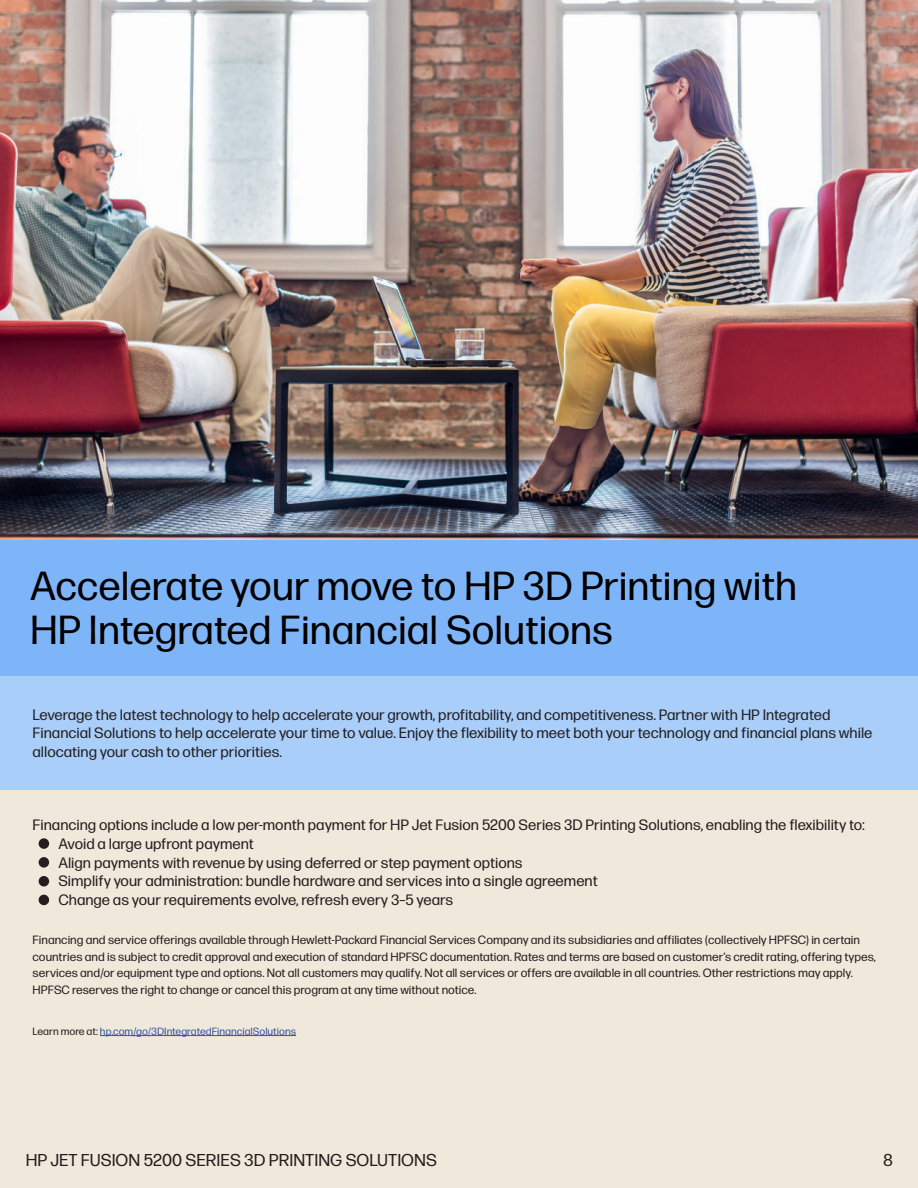
<style>
.page{position:relative;width:918px;height:1188px;background:#f0e8da}
.page>*{position:absolute;margin:0;border:0;box-sizing:border-box;transform-origin:0 0}
.t1{font:40.5px/44.2px "Forma DJR Micro";color:#000}
.t2{font:17.1px "Forma DJR Micro";color:#231f20}
.t3{font:15px/18.8px "Forma DJR Micro";color:#231f20}
.t4{font:12px/16.5px "Forma DJR Micro";color:#231f20}
.t5{font:10.5px "Forma DJR Micro";color:#3853a2}
.s1{color:#231f20}
</style>
<div class="page">
<div style="left:0;top:539px;width:918px;height:138px;background:#7eb5f8"></div>
<div style="left:0;top:677px;width:918px;height:113px;background:#a9cefa"></div>
<hr style="left:100px;top:1035px;width:196px;height:1px;background:#3853a2">
<div style="left:39px;top:838px;width:10px;height:11px;background:#231f20;border-radius:50%"></div>
<div style="left:39px;top:857px;width:10px;height:11px;background:#231f20;border-radius:50%"></div>
<div style="left:39px;top:876px;width:10px;height:11px;background:#231f20;border-radius:50%"></div>
<div style="left:39px;top:895px;width:10px;height:10px;background:#231f20;border-radius:50%"></div>
<img style="left:0;top:0;width:918px;height:539px">
<h1 class="t1" style="left:30px;top:561px;width:768px">Accelerate your move to HP 3D Printing with<br>HP Integrated Financial Solutions</h1>
<p class="t3" style="left:33px;top:704px;width:841px">Leverage the latest technology to help accelerate your growth, profitability, and competitiveness. Partner with HP Integrated<br>Financial Solutions to help accelerate your time to value. Enjoy the flexibility to meet both your technology and financial plans while allocating your cash to other priorities.</p>
<p class="t3" style="left:59px;top:815px;width:808px;text-indent:-26px">Financing options include a low per-month payment for HP Jet Fusion 5200 Series 3D Printing Solutions, enabling the flexibility to:<br>Avoid a large upfront payment<br>Align payments with revenue by using deferred or step payment options<br>Simplify your administration: bundle hardware and services into a single agreement<br>Change as your requirements evolve, refresh every 3–5 years</p>
<p class="t4" style="left:33px;top:931px;width:845px">Financing and service offerings available through Hewlett-Packard Financial Services Company and its subsidiaries and affiliates (collectively HPFSC) in certain countries and is subject to credit approval and execution of standard HPFSC documentation. Rates and terms are based on customer’s credit rating, offering types, services and/or equipment type and options. Not all customers may qualify. Not all services or offers are available in all countries. Other restrictions may apply.<br>HPFSC reserves the right to change or cancel this program at any time without notice.</p>
<p class="t5" style="left:33px;top:1023px;width:265px"><span class="s1">Learn more at:</span> hp.com/go/3DIntegratedFinancialSolutions</p>
<p class="t2" style="left:26px;top:1148px;width:413px">HP JET FUSION 5200 SERIES 3D PRINTING SOLUTIONS</p>
<p class="t2" style="left:883px;top:1148px;width:11px">8</p>
</div>
